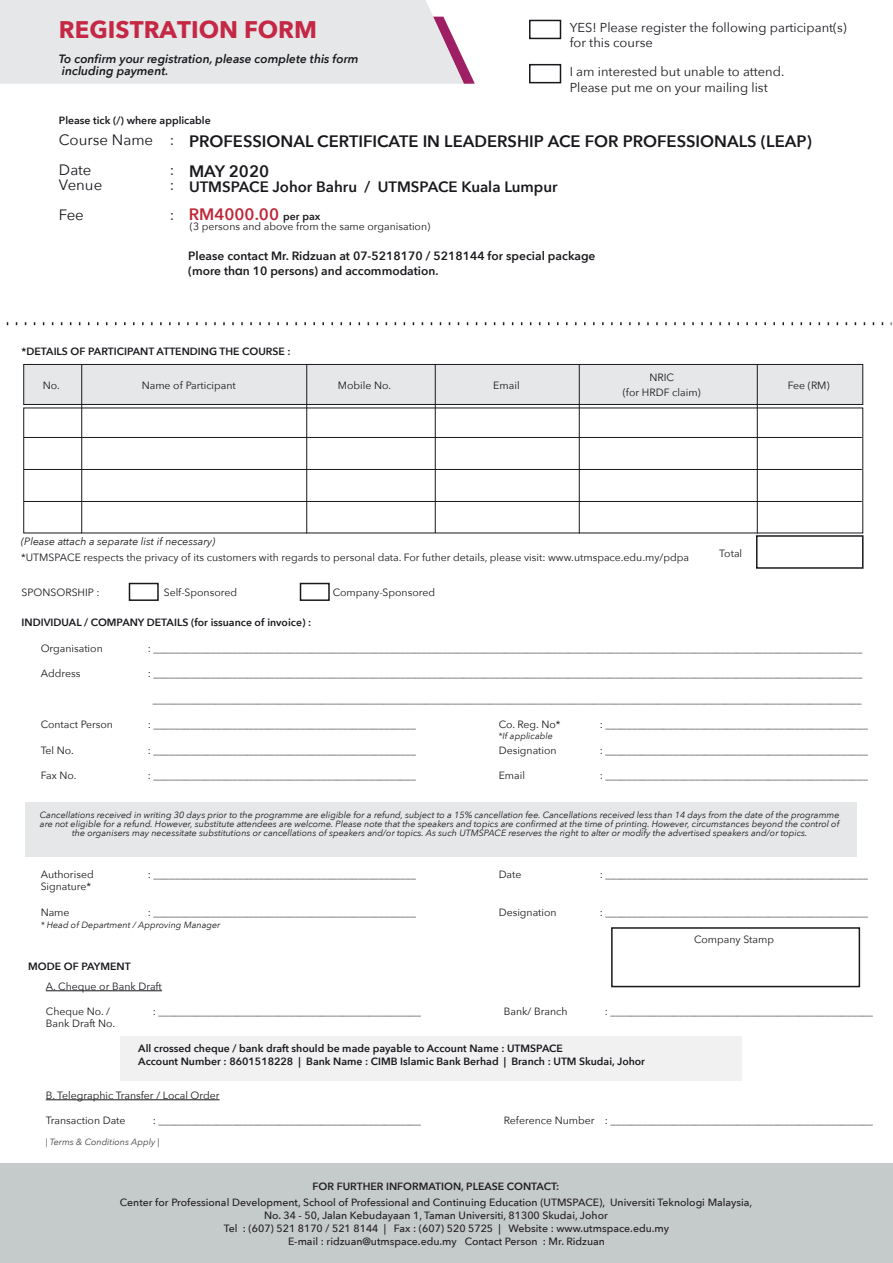
<style>
.page{position:relative;width:893px;height:1263px;background:#fff}
.page>*{position:absolute;margin:0;border:0;box-sizing:border-box;transform-origin:0 0}
.t1{font:700 24px "Avenir Next";color:#c42845}
.t2{font:600 16.5px/30px "Avenir Next";color:#19181d}
.t3{font:600 16.5px "Avenir Next";color:#bf2739}
.t4{font:600 15px "Avenir Next";color:#19181d}
.t5{font:15px/30px "Avenir Next";color:#19181d}
.t6{font:12.9px/15.5px "Avenir Next";color:#19181d}
.t7{font:600 12px/15px "Avenir Next";color:#19181d}
.t8{font:italic 600 12px/12px "Avenir Next";color:#19181d}
.t9{font:10.5px/15px "Avenir Next";color:#19181d;text-align:center}
.t10{font:500 10.5px "Avenir Next";color:#231f20}
.t11{font:600 10.5px/12.6px "Avenir Next";color:#19181d}
.t12{font:italic 10.5px "Avenir Next";color:#19181d}
.t13{font:600 10.5px "Avenir Next";color:#231f20}
.t14{font:italic 9px/9px "Avenir Next";color:#19181d;text-align:center}
.t15{font:italic 9px "Avenir Next";color:#414042}
.s1{font-size:10.5px;color:#19181d}
.s2{font-family:"Berlin Sans FB";font-weight:400;font-size:13.5px}
</style>
<div class="page">
<div style="left:0;top:0;width:475px;height:84px;background:#e6e7e8"></div>
<div style="left:0;top:1163px;width:893px;height:100px;background:#c5cacb"></div>
<svg style="left:7px;top:322px;width:885px;height:3px"></svg>
<div style="left:120px;top:1036px;width:621px;height:44px;background:#f1f1f2"></div>
<div style="left:23px;top:364px;width:840px;height:41px;background:#e6e7e8;border:1px solid #19181d"></div>
<hr style="left:24px;top:437px;width:838px;height:1px;background:#19181d">
<hr style="left:24px;top:469px;width:838px;height:1px;background:#19181d">
<hr style="left:24px;top:501px;width:838px;height:1px;background:#19181d">
<hr style="left:81px;top:364px;width:1px;height:169px;background:#19181d">
<hr style="left:306px;top:364px;width:1px;height:169px;background:#19181d">
<hr style="left:757px;top:364px;width:1px;height:169px;background:#19181d">
<hr style="left:579px;top:364px;width:1px;height:169px;background:#19181d">
<div style="left:756px;top:535px;width:107px;height:34px;border:2px solid #19181d"></div>
<hr style="left:435px;top:364px;width:1px;height:169px;background:#19181d">
<div style="left:129px;top:583px;width:30px;height:18px;border:2px solid #19181d"></div>
<div style="left:300px;top:583px;width:30px;height:18px;border:2px solid #19181d"></div>
<div style="left:25px;top:802px;width:831px;height:55px;background:#e6e7e8"></div>
<div style="left:611px;top:927px;width:249px;height:60px;border:2px solid #19181d"></div>
<hr style="left:46px;top:990px;width:116px;height:1px;background:#19181d">
<hr style="left:46px;top:1099px;width:174px;height:1px;background:#19181d">
<div style="left:529px;top:20px;width:32px;height:19px;border:2px solid #19181d"></div>
<div style="left:529px;top:64px;width:32px;height:19px;border:2px solid #19181d"></div>
<h1 class="t1" style="left:59px;top:8px;width:260px">REGISTRATION FORM</h1>
<p class="t8" style="left:59px;top:52px;width:301px">To confirm your registration, please complete this form including payment.</p>
<p class="t6" style="left:570px;top:19px;width:279px">YES! Please register the following participant(s) for this course</p>
<p class="t6" style="left:570px;top:63px;width:216px;line-height:16.2px">I am interested but unable to attend.<br>Please put me on your mailing list</p>
<p class="t11" style="left:59px;top:114px;width:153px">Please tick (/) where applicable</p>
<h3 class="t5" style="left:59px;top:124px;width:117px">Course Name :<br>Date</h3>
<h2 class="t2" style="left:189px;top:126px;width:624px">PROFESSIONAL CERTIFICATE IN LEADERSHIP ACE FOR PROFESSIONALS (LEAP)<br>MAY 2020</h2>
<h3 class="t4" style="left:189px;top:174px;width:370px">UTMSPACE Johor Bahru / UTMSPACE Kuala Lumpur</h3>
<h2 class="t3" style="left:189px;top:200px;width:133px">RM4000.00 <span class="s1">per pax</span></h2>
<p class="t9" style="left:190px;top:219px;width:242px">(3 persons and above from the same organisation)</p>
<h3 class="t5" style="left:170px;top:154px;width:6px">:</h3>
<h3 class="t5" style="left:59px;top:169px;width:45px">Venue</h3>
<h3 class="t5" style="left:170px;top:169px;width:6px">:</h3>
<h3 class="t5" style="left:59px;top:199px;width:26px">Fee</h3>
<h3 class="t5" style="left:170px;top:199px;width:6px">:</h3>
<p class="t7" style="left:188px;top:248px;width:409px">Please contact Mr. Ridzuan at 07-5218170 / 5218144 for special package (more th<span class="s2">a</span>n 10 persons) and accommodation.</p>
<p class="t11" style="left:22px;top:345px;width:271px">*DETAILS OF PARTICIPANT ATTENDING THE COURSE :</p>
<p class="t9" style="left:43px;top:377px;width:19px">No.</p>
<p class="t9" style="left:142px;top:377px;width:96px">Name of Participant</p>
<p class="t9" style="left:493px;top:377px;width:28px">Email</p>
<p class="t9" style="left:623px;top:370px;width:79px">NRIC<br>(for HRDF claim)</p>
<p class="t9" style="left:788px;top:377px;width:43px">Fee (RM)</p>
<p class="t9" style="left:338px;top:377px;width:55px">Mobile No.</p>
<p class="t12" style="left:21px;top:533px;width:196px">(Please attach a separate list if necessary)</p>
<p class="t9" style="left:21px;top:550px;width:669px">*UTMSPACE respects the privacy of its customers with regards to personal data. For futher details, please visit: www.utmspace.edu.my/pdpa</p>
<p class="t9" style="left:719px;top:546px;width:24px">Total</p>
<p class="t9" style="left:22px;top:584px;width:80px">SPONSORSHIP :</p>
<p class="t9" style="left:164px;top:584px;width:75px">Self-Sponsored</p>
<p class="t9" style="left:333px;top:584px;width:104px">Company-Sponsored</p>
<p class="t11" style="left:22px;top:616px;width:291px">INDIVIDUAL / COMPANY DETAILS (for issuance of invoice) :</p>
<p class="t9" style="left:41px;top:640px;width:64px">Organisation</p>
<p class="t9" style="left:148px;top:640px;width:716px">: _______________________________________________________________________________________________________________________________________</p>
<p class="t9" style="left:41px;top:666px;width:41px">Address</p>
<p class="t9" style="left:148px;top:666px;width:716px">: _______________________________________________________________________________________________________________________________________</p>
<p class="t9" style="left:153px;top:691px;width:710px">_______________________________________________________________________________________________________________________________________</p>
<p class="t9" style="left:41px;top:717px;width:74px">Contact Person</p>
<p class="t9" style="left:148px;top:717px;width:270px">: __________________________________________________</p>
<p class="t9" style="left:499px;top:717px;width:63px">Co. Reg. No*</p>
<p class="t9" style="left:600px;top:717px;width:270px">: __________________________________________________</p>
<p class="t9" style="left:41px;top:742px;width:35px">Tel No.</p>
<p class="t9" style="left:148px;top:742px;width:270px">: __________________________________________________</p>
<p class="t9" style="left:499px;top:742px;width:59px">Designation</p>
<p class="t9" style="left:600px;top:742px;width:270px">: __________________________________________________</p>
<p class="t9" style="left:41px;top:768px;width:37px">Fax No.</p>
<p class="t9" style="left:148px;top:768px;width:270px">: __________________________________________________</p>
<p class="t9" style="left:499px;top:768px;width:28px">Email</p>
<p class="t9" style="left:600px;top:768px;width:270px">: __________________________________________________</p>
<p class="t14" style="left:498px;top:731px;width:56px">*If applicable</p>
<p class="t14" style="left:40px;top:810px;width:801px">Cancellations received in writing 30 days prior to the programme are eligible for a refund, subject to a 15% cancellation fee. Cancellations received less than 14 days from the date of the programme are not eligible for a refund. However, substitute attendees are welcome. Please note that the speakers and topics are confirmed at the time of printing. However, circumstances beyond the control of the organisers may necessitate substitutions or cancellations of speakers and/or topics. As such UTMSPACE reserves the right to alter or modify the advertised speakers and/or topics.</p>
<p class="t9" style="left:41px;top:867px;width:55px">Authorised</p>
<p class="t9" style="left:148px;top:867px;width:270px">: __________________________________________________</p>
<p class="t9" style="left:499px;top:867px;width:24px">Date</p>
<p class="t9" style="left:600px;top:867px;width:270px">: __________________________________________________</p>
<p class="t9" style="left:41px;top:879px;width:52px">Signature*</p>
<p class="t9" style="left:41px;top:904px;width:30px">Name</p>
<p class="t9" style="left:148px;top:904px;width:270px">: __________________________________________________</p>
<p class="t9" style="left:499px;top:904px;width:59px">Designation</p>
<p class="t9" style="left:600px;top:904px;width:270px">: __________________________________________________</p>
<p class="t14" style="left:41px;top:920px;width:181px">* Head of Department / Approving Manager</p>
<p class="t9" style="left:694px;top:931px;width:81px">Company Stamp</p>
<p class="t11" style="left:28px;top:960px;width:104px">MODE OF PAYMENT</p>
<p class="t9" style="left:46px;top:1003px;width:66px">Cheque No. /</p>
<p class="t9" style="left:153px;top:1003px;width:270px">: __________________________________________________</p>
<p class="t9" style="left:504px;top:1003px;width:65px">Bank/ Branch</p>
<p class="t9" style="left:605px;top:1003px;width:270px">: __________________________________________________</p>
<p class="t9" style="left:46px;top:1015px;width:71px">Bank Draft No.</p>
<p class="t9" style="left:46px;top:978px;width:118px">A. Cheque or Bank Draft</p>
<p class="t11" style="left:138px;top:1042px;width:508px">All crossed cheque / bank draft should be made payable to Account Name : UTMSPACE<br>Account Number : 8601518228 | Bank Name : CIMB Islamic Bank Berhad | Branch : UTM Skudai, Johor</p>
<p class="t9" style="left:46px;top:1087px;width:175px">B. Telegraphic Transfer / Local Order</p>
<p class="t15" style="left:46px;top:1134px;width:115px">| Terms &amp; Conditions Apply |</p>
<p class="t9" style="left:46px;top:1112px;width:81px">Transaction Date</p>
<p class="t9" style="left:153px;top:1112px;width:270px">: __________________________________________________</p>
<p class="t9" style="left:504px;top:1112px;width:371px">Reference Number : __________________________________________________</p>
<p class="t13" style="left:313px;top:1177px;width:248px">FOR FURTHER INFORMATION, PLEASE CONTACT:</p>
<p class="t10" style="left:120px;top:1193px;width:634px">Center for Professional Development, School of Professional and Continuing Education (UTMSPACE), Universiti Teknologi Malaysia,</p>
<p class="t10" style="left:264px;top:1206px;width:345px">No. 34 - 50, Jalan Kebudayaan 1, Taman Universiti, 81300 Skudai, Johor</p>
<p class="t10" style="left:224px;top:1219px;width:447px">Tel : (607) 521 8170 / 521 8144 | Fax : (607) 520 5725 | Website : www.utmspace.edu.my</p>
<p class="t10" style="left:288px;top:1232px;width:318px">E-mail : ridzuan@utmspace.edu.my Contact Person : Mr. Ridzuan</p>
</div>
